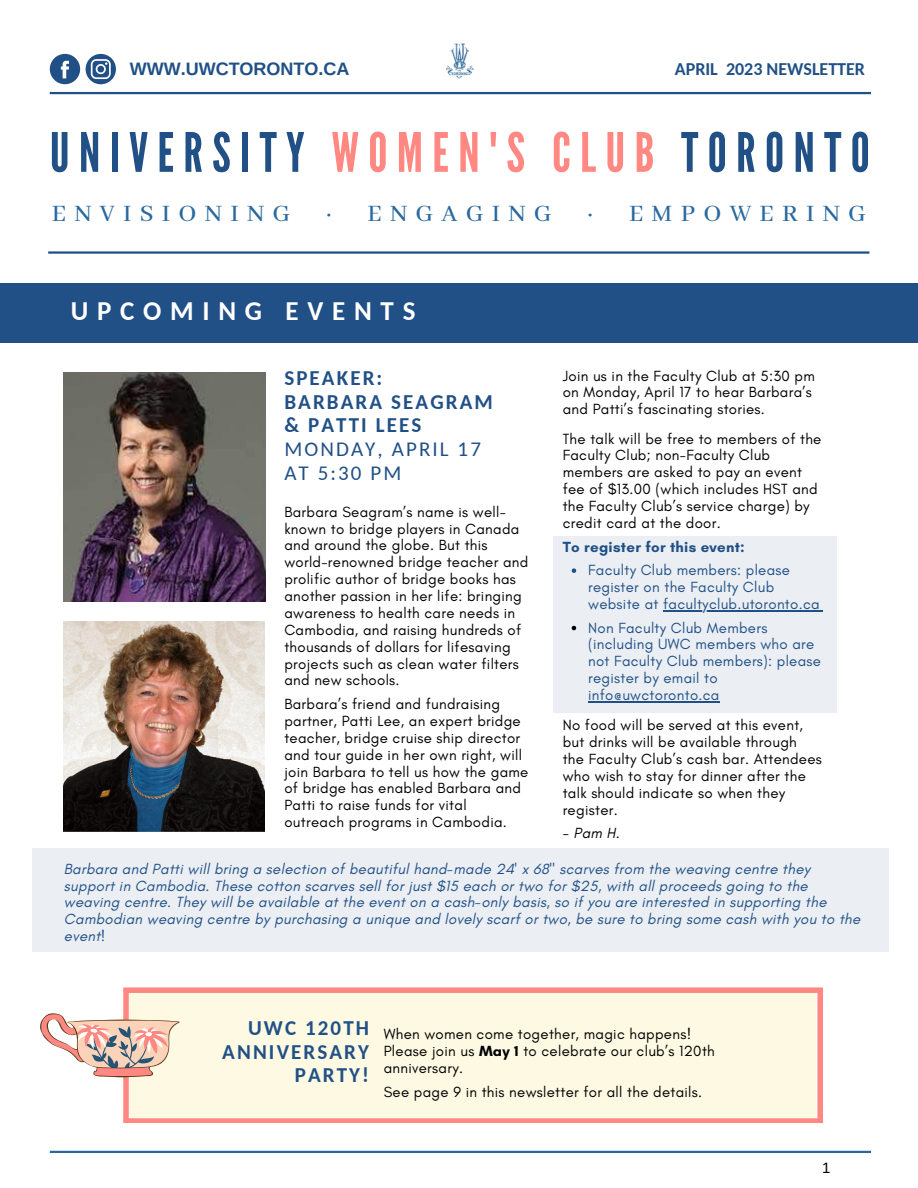
<style>
.page{position:relative;width:918px;height:1188px;background:#fff}
.page>*{position:absolute;margin:0;border:0;box-sizing:border-box;transform-origin:0 0}
.t1{font:54.15px "League Gothic";letter-spacing:.17em;color:#215086}
.t2{font:700 27px "Carlito";letter-spacing:.325em;color:#fff}
.t3{font:500 26.25px "Abhaya Libre";letter-spacing:.315em;color:#2a69a0}
.t4{font:700 21px/23.7px "Carlito";letter-spacing:.1em;color:#215086}
.t5{font:21px/23.7px "Carlito";letter-spacing:.1em;color:#215086}
.t6{font:700 18px "Carlito";color:#215086}
.t7{font:700 18px "Arimo";color:#215086}
.t8{font:15px/16.8px "Glacial Indifference";letter-spacing:.02em;color:#000}
.t9{font:italic 15px/16.8px "Glacial Indifference";letter-spacing:.02em;color:#215086}
.t10{font:15px/16.8px "Glacial Indifference";letter-spacing:.02em;color:#215086}
.t11{font:700 15px "Glacial Indifference";letter-spacing:.02em;color:#215086}
.t12{font:italic 15px "Glacial Indifference";color:#000}
.t13{font:15px "Arimo";color:#000}
.s1{color:#ff8882}
.s2{font-weight:700}
</style>
<div class="page">
<hr style="left:50px;top:1151px;width:821px;height:2px;background:#2a69a0">
<svg style="left:123px;top:987px;width:700px;height:136px;background:#fdeed9"></svg>
<div style="left:33px;top:849px;width:856px;height:103px;background:#ebeff4"></div>
<div style="left:553px;top:536px;width:283px;height:176px;background:#ebeff4"></div>
<div style="left:0;top:283px;width:918px;height:59px;background:#215086"></div>
<hr style="left:50px;top:92px;width:821px;height:2px;background:#215086">
<img style="left:445px;top:43px;width:29px;height:36px">
<hr style="left:48px;top:251px;width:821px;height:3px;background:#215086">
<svg style="left:86px;top:54px;width:30px;height:30px"></svg>
<svg style="left:50px;top:54px;width:30px;height:30px"></svg>
<img style="left:64px;top:372px;width:201px;height:230px">
<img style="left:64px;top:622px;width:200px;height:210px">
<svg style="left:572px;top:568px;width:4px;height:5px"></svg>
<hr style="left:663px;top:610px;width:157px;height:1px;background:#215086">
<svg style="left:572px;top:626px;width:4px;height:4px"></svg>
<hr style="left:588px;top:701px;width:132px;height:1px;background:#215086">
<svg style="left:40px;top:1013px;width:139px;height:64px"></svg>
<p class="t7" style="left:130px;top:58px;width:221px">WWW.UWCTORONTO.CA</p>
<p class="t6" style="left:675px;top:61px;width:192px">APRIL 2023 NEWSLETTER</p>
<h1 class="t1" style="left:50px;top:121px;width:822px">UNIVERSITY <span class="s1">WOMEN'S CLUB</span> TORONTO</h1>
<h3 class="t3" style="left:52px;top:199px;width:240px">ENVISIONING</h3>
<h3 class="t3" style="left:325px;top:199px;width:228px">· ENGAGING</h3>
<h3 class="t3" style="left:587px;top:199px;width:281px">· EMPOWERING</h3>
<h2 class="t2" style="left:71px;top:300px;width:346px">UPCOMING EVENTS</h2>
<h3 class="t4" style="left:284px;top:368px;width:210px">SPEAKER:<br>BARBARA SEAGRAM &amp; PATTI LEES</h3>
<h3 class="t5" style="left:284px;top:439px;width:198px">MONDAY, APRIL 17<br>AT 5:30 PM</h3>
<p class="t8" style="left:284px;top:503px;width:246px">Barbara Seagram’s name is well&shy;known to bridge players in Canada and around the globe. But this world-renowned bridge teacher and prolific author of bridge books has another passion in her life: bringing awareness to health care needs in<br>Cambodia, and raising hundreds of thousands of dollars for lifesaving projects such as clean water filters and new schools.</p>
<p class="t8" style="left:284px;top:695px;width:246px">Barbara’s friend and fundraising partner, Patti Lee, an expert bridge teacher, bridge cruise ship director and tour guide in her own right, will join Barbara to tell us how the game of bridge has enabled Barbara and Patti to raise funds for vital outreach programs in Cambodia.</p>
<p class="t8" style="left:563px;top:367px;width:254px">Join us in the Faculty Club at 5:30 pm on Monday, April 17 to hear Barbara’s and Patti’s fascinating stories.</p>
<p class="t8" style="left:563px;top:430px;width:260px">The talk will be free to members of the Faculty Club; non-Faculty Club members are asked to pay an event fee of $13.00 (which includes HST and the Faculty Club’s service charge) by credit card at the door.</p>
<p class="t11" style="left:563px;top:537px;width:184px">To register for this event:</p>
<p class="t10" style="left:588px;top:562px;width:233px">Faculty Club members: please register on the Faculty Club website at facultyclub.utoronto.ca</p>
<p class="t10" style="left:588px;top:619px;width:234px">Non Faculty Club Members (including UWC members who are not Faculty Club members): please register by email to info@uwctoronto.ca</p>
<p class="t8" style="left:563px;top:717px;width:261px">No food will be served at this event, but drinks will be available through the Faculty Club’s cash bar. Attendees who wish to stay for dinner after the talk should indicate so when they register.</p>
<p class="t12" style="left:563px;top:824px;width:59px">- Pam H.</p>
<p class="t9" style="left:64px;top:860px;width:798px">Barbara and Patti will bring a selection of beautiful hand-made 24' x 68" scarves from the weaving centre they support in Cambodia. These cotton scarves sell for just $15 each or two for $25, with all proceeds going to the weaving centre. They will be available at the event on a cash-only basis, so if you are interested in supporting the Cambodian weaving centre by purchasing a unique and lovely scarf or two, be sure to bring some cash with you to the event!</p>
<h3 class="t4" style="left:222px;top:1018px;width:148px;text-align:right">UWC 120TH<br>ANNIVERSARY<br>PARTY!</h3>
<p class="t8" style="left:384px;top:1026px;width:333px">When women come together, magic happens!<br>Please join us <span class="s2">May 1</span> to celebrate our club’s 120th anniversary.</p>
<p class="t8" style="left:384px;top:1083px;width:320px">See page 9 in this newsletter for all the details.</p>
<p class="t13" style="left:822px;top:1159px;width:10px">1</p>
</div>
